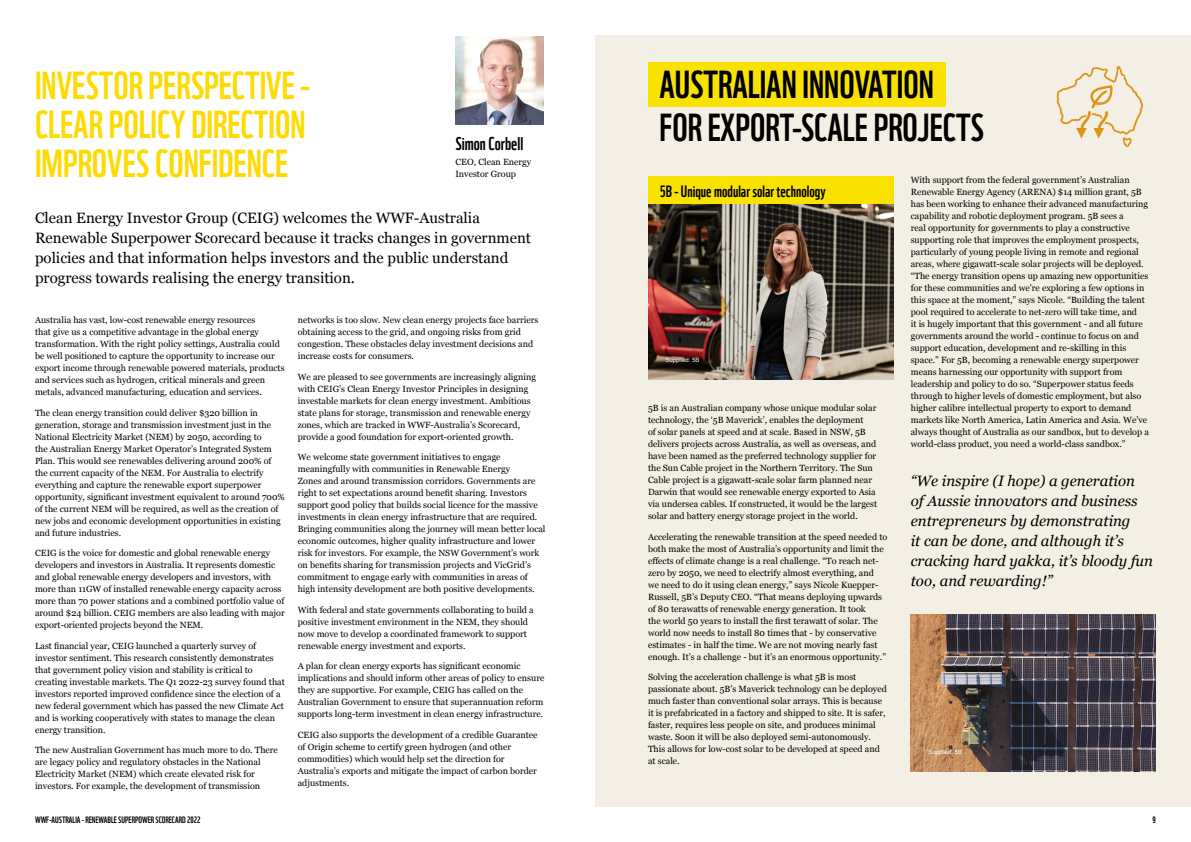
<style>
.page{position:relative;width:1191px;height:842px;background:#fff}
.page>*{position:absolute;margin:0;border:0;box-sizing:border-box;transform-origin:0 0}
.t1{font:38px/39px "WWF";color:#fdda00;text-align:justify}
.t2{font:38px/43px "WWF";color:#000}
.t3{font:18px "WWF";color:#000}
.t4{font:16px "WWF";color:#000}
.t5{font:15px/20px "Georgia";color:#000}
.t6{font:italic 15px/20px "Georgia";color:#000}
.t7{font:9px/12px "Georgia";color:#000}
.t8{font:9px "WWF";color:#000}
.t9{font:6px "Arial";color:#fff}
</style>
<div class="page">
<img style="left:455px;top:37px;width:88px;height:88px">
<div style="left:595px;top:35px;width:596px;height:772px;background:#f3efe4"></div>
<div style="left:648px;top:62px;width:297px;height:45px;background:#fae200"></div>
<div style="left:648px;top:177px;width:245px;height:32px;background:#fae200"></div>
<svg style="left:1056px;top:65px;width:87px;height:82px"></svg>
<img style="left:910px;top:614px;width:246px;height:158px">
<img style="left:648px;top:204px;width:245px;height:175px">
<h1 class="t1" style="left:35px;top:62px;width:276px">INVESTOR PERSPECTIVE - CLEAR POLICY DIRECTION IMPROVES CONFIDENCE</h1>
<h1 class="t2" style="left:659px;top:59px;width:326px">AUSTRALIAN INNOVATION<br>FOR EXPORT-SCALE PROJECTS</h1>
<p class="t5" style="left:35px;top:207px;width:497px">Clean Energy Investor Group (CEIG) welcomes the WWF-Australia Renewable Superpower Scorecard because it tracks changes in government policies and that information helps investors and the public understand progress towards realising the energy transition.</p>
<p class="t7" style="left:35px;top:314px;width:251px">Australia has vast, low-cost renewable energy resources<br>that give us a competitive advantage in the global energy transformation. With the right policy settings, Australia could be well positioned to capture the opportunity to increase our export income through renewable powered materials, products and services such as hydrogen, critical minerals and green metals, advanced manufacturing, education and services.</p>
<p class="t7" style="left:35px;top:406px;width:251px">The clean energy transition could deliver $320 billion in generation, storage and transmission investment just in the National Electricity Market (NEM) by 2050, according to<br>the Australian Energy Market Operator’s Integrated System Plan. This would see renewables delivering around 200% of the current capacity of the NEM. For Australia to electrify everything and capture the renewable export superpower opportunity, significant investment equivalent to around 700% of the current NEM will be required, as well as the creation of new jobs and economic development opportunities in existing and future industries.</p>
<p class="t7" style="left:35px;top:547px;width:251px">CEIG is the voice for domestic and global renewable energy developers and investors in Australia. It represents domestic and global renewable energy developers and investors, with more than 11GW of installed renewable energy capacity across more than 70 power stations and a combined portfolio value of around $24 billion. CEIG members are also leading with major export-oriented projects beyond the NEM.</p>
<p class="t7" style="left:35px;top:639px;width:251px">Last financial year, CEIG launched a quarterly survey of investor sentiment. This research consistently demonstrates that government policy vision and stability is critical to creating investable markets. The Q1 2022-23 survey found that investors reported improved confidence since the election of a new federal government which has passed the new Climate Act and is working cooperatively with states to manage the clean energy transition.</p>
<p class="t7" style="left:35px;top:744px;width:244px">The new Australian Government has much more to do. There are legacy policy and regulatory obstacles in the National Electricity Market (NEM) which create elevated risk for investors. For example, the development of transmission</p>
<h2 class="t3" style="left:455px;top:129px;width:69px">Simon Corbell</h2>
<p class="t7" style="left:455px;top:155px;width:77px">CEO, Clean Energy<br>Investor Group</p>
<p class="t7" style="left:910px;top:174px;width:240px">With support from the federal government’s Australian Renewable Energy Agency (ARENA) $14 million grant, 5B has been working to enhance their advanced manufacturing capability and robotic deployment program. 5B sees a<br>real opportunity for governments to play a constructive supporting role that improves the employment prospects, particularly of young people living in remote and regional areas, where gigawatt-scale solar projects will be deployed. “The energy transition opens up amazing new opportunities for these communities and we’re exploring a few options in this space at the moment,” says Nicole. “Building the talent pool required to accelerate to net-zero will take time, and<br>it is hugely important that this government - and all future governments around the world - continue to focus on and support education, development and re-skilling in this space.” For 5B, becoming a renewable energy superpower means harnessing our opportunity with support from leadership and policy to do so. “Superpower status feeds through to higher levels of domestic employment, but also higher calibre intellectual property to export to demand markets like North America, Latin America and Asia. We’ve always thought of Australia as our sandbox, but to develop a world-class product, you need a world-class sandbox.”</p>
<h3 class="t4" style="left:660px;top:178px;width:167px">5B - Unique modular solar technology</h3>
<p class="t7" style="left:298px;top:314px;width:242px">networks is too slow. New clean energy projects face barriers obtaining access to the grid, and ongoing risks from grid congestion. These obstacles delay investment decisions and increase costs for consumers.</p>
<p class="t7" style="left:298px;top:370px;width:240px">We are pleased to see governments are increasingly aligning with CEIG’s Clean Energy Investor Principles in designing investable markets for clean energy investment. Ambitious state plans for storage, transmission and renewable energy zones, which are tracked in WWF-Australia’s Scorecard, provide a good foundation for export-oriented growth.</p>
<p class="t7" style="left:298px;top:451px;width:249px">We welcome state government initiatives to engage meaningfully with communities in Renewable Energy<br>Zones and around transmission corridors. Governments are right to set expectations around benefit sharing. Investors support good policy that builds social licence for the massive investments in clean energy infrastructure that are required.<br>Bringing communities along the journey will mean better local economic outcomes, higher quality infrastructure and lower risk for investors. For example, the NSW Government’s work on benefits sharing for transmission projects and VicGrid’s commitment to engage early with communities in areas of high intensity development are both positive developments.</p>
<p class="t7" style="left:298px;top:603px;width:238px">With federal and state governments collaborating to build a positive investment environment in the NEM, they should now move to develop a coordinated framework to support renewable energy investment and exports.</p>
<p class="t7" style="left:298px;top:660px;width:248px">A plan for clean energy exports has significant economic implications and should inform other areas of policy to ensure they are supportive. For example, CEIG has called on the Australian Government to ensure that superannuation reform supports long-term investment in clean energy infrastructure.</p>
<p class="t7" style="left:298px;top:728px;width:241px">CEIG also supports the development of a credible Guarantee of Origin scheme to certify green hydrogen (and other commodities) which would help set the direction for Australia’s exports and mitigate the impact of carbon border adjustments.</p>
<p class="t9" style="left:665px;top:356px;width:36px">Supplied: 5B</p>
<p class="t7" style="left:648px;top:402px;width:231px">5B is an Australian company whose unique modular solar technology, the ‘5B Maverick’, enables the deployment<br>of solar panels at speed and at scale. Based in NSW, 5B delivers projects across Australia, as well as overseas, and have been named as the preferred technology supplier for the Sun Cable project in the Northern Territory. The Sun Cable project is a gigawatt-scale solar farm planned near Darwin that would see renewable energy exported to Asia via undersea cables. If constructed, it would be the largest solar and battery energy storage project in the world.</p>
<p class="t7" style="left:648px;top:530px;width:241px">Accelerating the renewable transition at the speed needed to both make the most of Australia’s opportunity and limit the effects of climate change is a real challenge. “To reach net&shy;zero by 2050, we need to electrify almost everything, and<br>we need to do it using clean energy,” says Nicole Kuepper-Russell, 5B’s Deputy CEO. “That means deploying upwards of 80 terawatts of renewable energy generation. It took<br>the world 50 years to install the first terawatt of solar. The world now needs to install 80 times that - by conservative estimates - in half the time. We are not moving nearly fast enough. It’s a challenge - but it’s an enormous opportunity.”</p>
<p class="t7" style="left:648px;top:670px;width:240px">Solving the acceleration challenge is what 5B is most passionate about. 5B’s Maverick technology can be deployed much faster than conventional solar arrays. This is because it is prefabricated in a factory and shipped to site. It is safer, faster, requires less people on site, and produces minimal waste. Soon it will be also deployed semi-autonomously.<br>This allows for low-cost solar to be developed at speed and at scale.</p>
<h3 class="t6" style="left:910px;top:470px;width:244px">“We inspire (I hope) a generation<br>of Aussie innovators and business entrepreneurs by demonstrating<br>it can be done, and although it’s cracking hard yakka, it’s bloody fun too, and rewarding!”</h3>
<p class="t9" style="left:928px;top:748px;width:36px">Supplied: 5B</p>
<p class="t8" style="left:35px;top:813px;width:167px">WWF-AUSTRALIA - RENEWABLE SUPERPOWER SCORECARD 2022</p>
<p class="t8" style="left:1152px;top:813px;width:5px">9</p>
</div>
